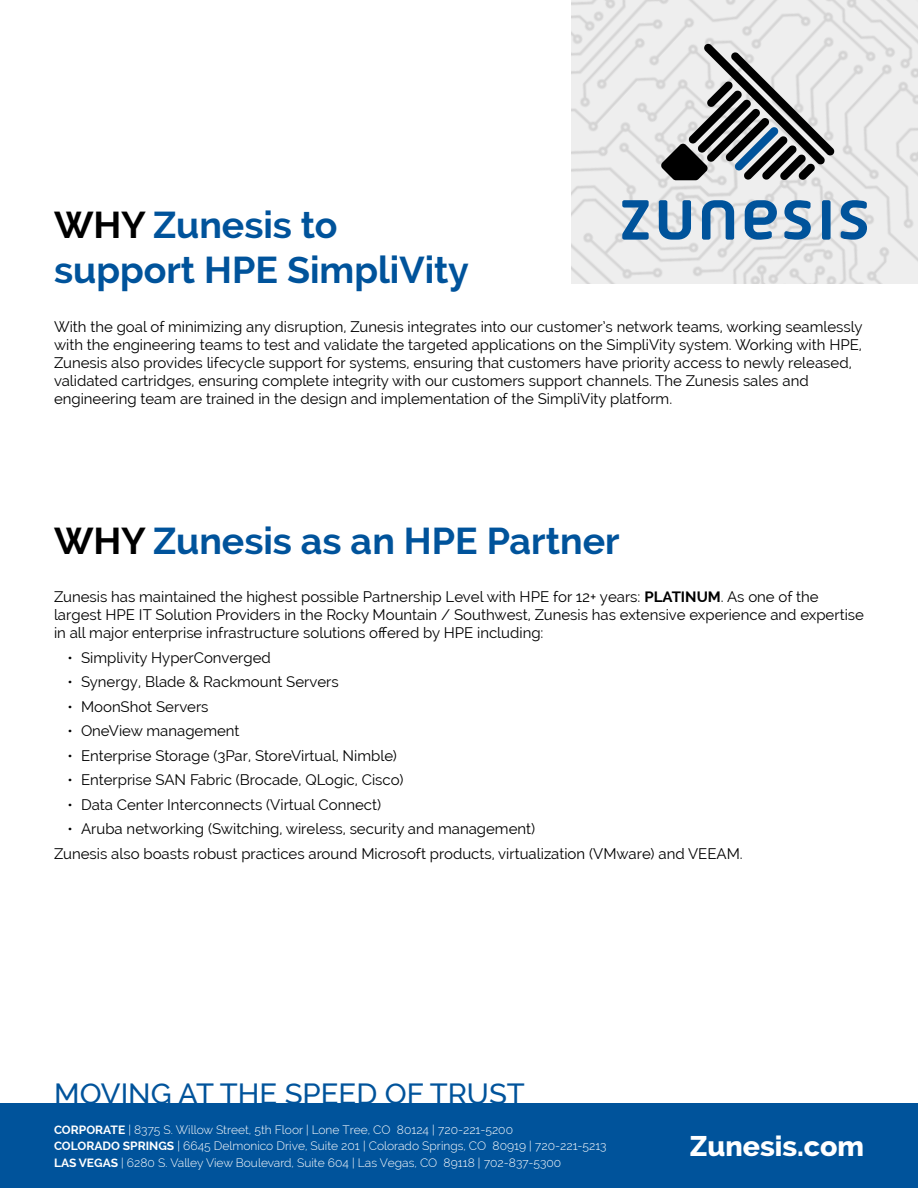
<style>
.page{position:relative;width:918px;height:1188px;background:#fff}
.page>*{position:absolute;margin:0;border:0;box-sizing:border-box;transform-origin:0 0}
.t1{font:700 37.5px/45px "Raleway";color:#00539b}
.t2{font:500 29.25px "Raleway";color:#00539b}
.t3{font:800 28.5px "Raleway";color:#fff}
.t4{font:15px/18px "Raleway";color:#000}
.t5{font:300 12px/16.5px "Raleway";color:#fff}
.s1{color:#000}
.s2{font-weight:700}
</style>
<div class="page">
<img style="left:571px;top:0;width:347px;height:284px">
<div style="left:0;top:1104px;width:918px;height:84px;background:#00539b"></div>
<svg style="left:661px;top:44px;width:174px;height:136px;background:#a1a2a4"></svg>
<svg style="left:622px;top:200px;width:27px;height:40px"></svg>
<svg style="left:659px;top:200px;width:32px;height:40px"></svg>
<svg style="left:702px;top:200px;width:32px;height:40px"></svg>
<svg style="left:745px;top:200px;width:32px;height:40px"></svg>
<svg style="left:784px;top:200px;width:27px;height:40px"></svg>
<div style="left:822px;top:200px;width:9px;height:40px;background:#00539b;border-radius:2px"></div>
<svg style="left:841px;top:200px;width:26px;height:40px"></svg>
<h1 class="t1" style="left:54px;top:203px;width:416px"><span class="s1">WHY</span> Zunesis to support HPE SimpliVity</h1>
<p class="t4" style="left:54px;top:318px;width:810px">With the goal of minimizing any disruption, Zunesis integrates into our customer’s network teams, working seamlessly with the engineering teams to test and validate the targeted applications on the SimpliVity system. Working with HPE, Zunesis also provides lifecycle support for systems, ensuring that customers have priority access to newly released, validated cartridges, ensuring complete integrity with our customers support channels. The Zunesis sales and engineering team are trained in the design and implementation of the SimpliVity platform.</p>
<h1 class="t1" style="left:54px;top:518px;width:567px"><span class="s1">WHY</span> Zunesis as an HPE Partner</h1>
<p class="t4" style="left:54px;top:588px;width:812px">Zunesis has maintained the highest possible Partnership Level with HPE for 12+ years: <span class="s2">PLATINUM</span>. As one of the largest HPE IT Solution Providers in the Rocky Mountain / Southwest, Zunesis has extensive experience and expertise in all major enterprise infrastructure solutions offered by HPE including:</p>
<p class="t4" style="left:68px;top:648px;width:205px">• Simplivity HyperConverged</p>
<p class="t4" style="left:68px;top:673px;width:273px">• Synergy, Blade &amp; Rackmount Servers</p>
<p class="t4" style="left:68px;top:697px;width:143px">• MoonShot Servers</p>
<p class="t4" style="left:68px;top:722px;width:174px">• OneView management</p>
<p class="t4" style="left:68px;top:746px;width:331px">• Enterprise Storage (3Par, StoreVirtual, Nimble)</p>
<p class="t4" style="left:68px;top:771px;width:337px">• Enterprise SAN Fabric (Brocade, QLogic, Cisco)</p>
<p class="t4" style="left:68px;top:795px;width:315px">• Data Center Interconnects (Virtual Connect)</p>
<p class="t4" style="left:54px;top:816px;width:690px;line-height:24.5px;text-indent:14px">• Aruba networking (Switching, wireless, security and management)<br>Zunesis also boasts robust practices around Microsoft products, virtualization (VMware) and VEEAM.</p>
<h2 class="t2" style="left:54px;top:1077px;width:472px">MOVING AT THE SPEED OF TRUST</h2>
<p class="t5" style="left:54px;top:1121px;width:554px"><span class="s2">CORPORATE</span> | 8375 S. Willow Street, 5th Floor | Lone Tree, CO 80124 | 720-221-5200<br><span class="s2">COLORADO SPRINGS</span> | 6645 Delmonico Drive, Suite 201 | Colorado Springs, CO 80919 | 720-221-5213<br><span class="s2">LAS VEGAS</span> | 6280 S. Valley View Boulevard, Suite 604 | Las Vegas, CO 89118 | 702-837-5300</p>
<h3 class="t3" style="left:690px;top:1130px;width:176px">Zunesis.com</h3>
</div>
